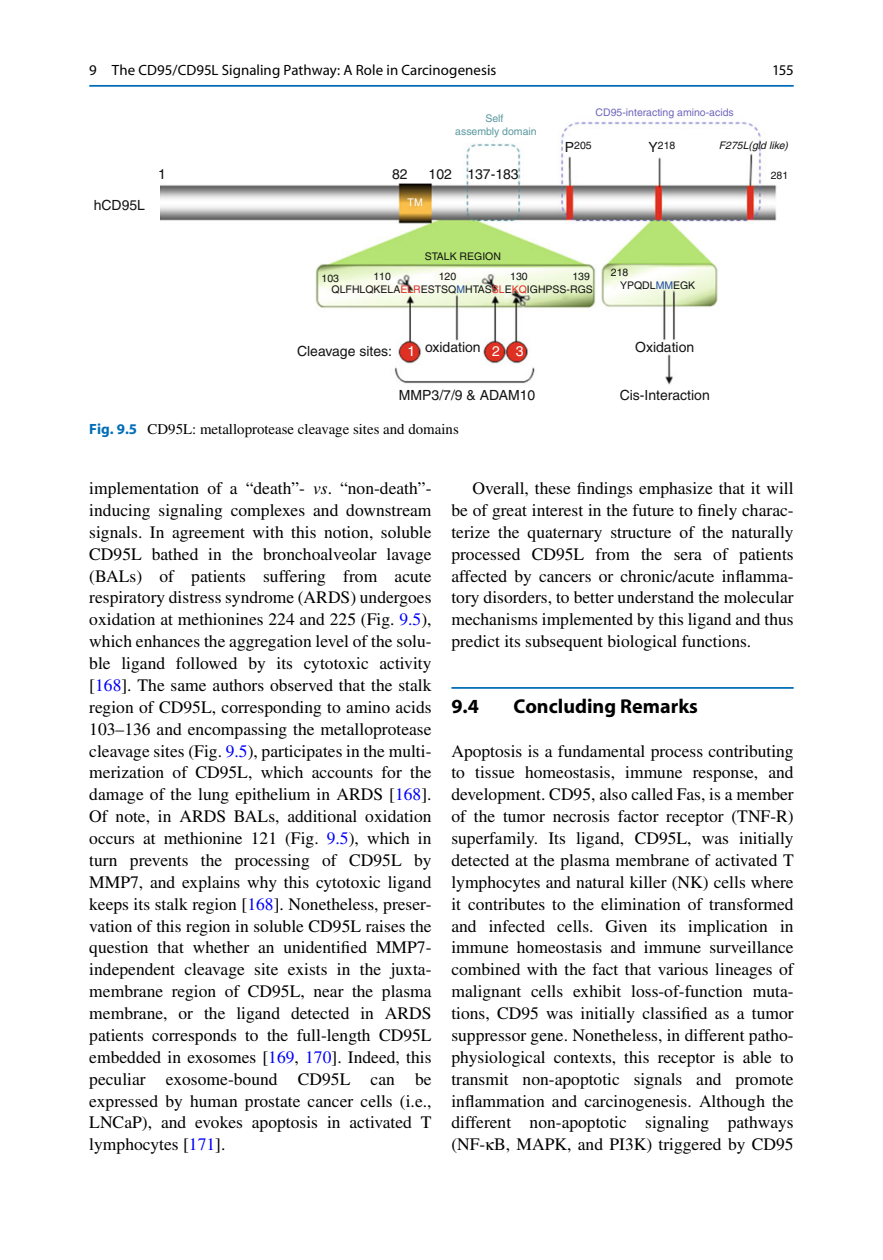
<style>
.page{position:relative;width:883px;height:1260px;background:#fff}
.page>*{position:absolute;margin:0;border:0;box-sizing:border-box;transform-origin:0 0}
.t1{font:700 20.12px "Yphqlb Myriad";color:#000}
.t2{font:17.5px/21.9px "Ntvqxq Times";color:#000;text-align:justify}
.t3{font:14.88px "Qcjsst Myriad";color:#000}
.t4{font:14.88px "Ntvqxq Times";color:#000}
.t5{font:14px "Mghjts Helvetica";color:#131413}
.t6{font:14px "Mghjts Helvetica";color:#fff}
.t7{font:10.5px "Mghjts Helvetica";color:#131413}
.t8{font:10.5px "Mghjts Helvetica";color:#7067bb}
.t9{font:10.5px/12.6px "Mghjts Helvetica";color:#5a999f;text-align:center}
.t10{font:italic 10.5px "Hwhpmm Helvetica";color:#131413}
.t11{font:10.5px "Mghjts Helvetica";color:#fff}
.s1{font-size:14px}
.s2{color:#df3123}
.s3{color:#254ea4}
.s4{font-family:"Yphqlb Myriad";font-weight:700;color:#006db6}
.s5{font-family:"Yljjkw Times";font-style:italic}
.s6{color:#0000fa}
.s7{font-family:"Dhyjgm STIX General"}
</style>
<div class="page">
<hr style="left:451px;top:687px;width:343px;height:2px;background:#006db6">
<img style="left:161px;top:122px;width:616px;height:263px">
<hr style="left:89px;top:85px;width:705px;height:2px;background:#006db6">
<p class="t3" style="left:89px;top:64px;width:409px">9 The CD95/CD95L Signaling Pathway: A Role in Carcinogenesis</p>
<p class="t5" style="left:94px;top:200px;width:53px">hCD95L</p>
<p class="t9" style="left:455px;top:113px;width:83px">Self<br>assembly domain</p>
<p class="t5" style="left:158px;top:169px;width:9px">1</p>
<p class="t5" style="left:392px;top:169px;width:17px">82</p>
<p class="t11" style="left:408px;top:198px;width:17px">TM</p>
<p class="t5" style="left:429px;top:169px;width:92px">102 137-183</p>
<p class="t7" style="left:425px;top:252px;width:78px">STALK REGION</p>
<p class="t8" style="left:596px;top:109px;width:140px">CD95-interacting amino-acids</p>
<p class="t3" style="left:772px;top:64px;width:23px">155</p>
<p class="t7" style="left:565px;top:141px;width:28px"><span class="s1">P</span>205</p>
<p class="t7" style="left:649px;top:141px;width:28px"><span class="s1">Y</span>218</p>
<p class="t10" style="left:719px;top:141px;width:71px">F275L(gld like)</p>
<p class="t7" style="left:771px;top:172px;width:19px">281</p>
<p class="t7" style="left:611px;top:269px;width:19px">218</p>
<p class="t7" style="left:373px;top:273px;width:19px">110</p>
<p class="t7" style="left:439px;top:273px;width:19px">120</p>
<p class="t7" style="left:510px;top:273px;width:19px">130</p>
<p class="t7" style="left:572px;top:273px;width:19px">139</p>
<p class="t7" style="left:322px;top:275px;width:19px">103</p>
<p class="t7" style="left:332px;top:285px;width:263px">QLFHLQKELA<span class="s2">ELR</span>ESTSQ<span class="s3">M</span>HTAS<span class="s2">SL</span>E<span class="s2">KQ</span>IGHPSS-RGS</p>
<p class="t7" style="left:620px;top:281px;width:77px">YPQDL<span class="s3">MM</span>EGK</p>
<p class="t5" style="left:297px;top:346px;width:97px">Cleavage sites:</p>
<p class="t6" style="left:408px;top:346px;width:9px">1</p>
<p class="t6" style="left:492px;top:346px;width:33px">2 3</p>
<p class="t5" style="left:635px;top:342px;width:61px">Oxidation</p>
<p class="t5" style="left:425px;top:342px;width:57px">oxidation</p>
<p class="t5" style="left:399px;top:390px;width:138px">MMP3/7/9 &amp; ADAM10</p>
<p class="t5" style="left:620px;top:390px;width:92px">Cis-Interaction</p>
<p class="t4" style="left:89px;top:424px;width:371px"><span class="s4">Fig. 9.5</span> CD95L: metalloprotease cleavage sites and domains</p>
<p class="t2" style="left:89px;top:479px;width:344px">implementation of a “death”- <span class="s5">vs</span> . “non-death”- inducing signaling complexes and downstream signals. In agreement with this notion, soluble CD95L bathed in the bronchoalveolar lavage (BALs) of patients suffering from acute respiratory distress syndrome (ARDS) undergoes oxidation at methionines 224 and 225 (Fig. <span class="s6">9.5</span> ), which enhances the aggregation level of the solu&shy;ble ligand followed by its cytotoxic activity [ <span class="s6">168</span> ]. The same authors observed that the stalk region of CD95L, corresponding to amino acids 103–136 and encompassing the metalloprotease cleavage sites (Fig. <span class="s6">9.5</span> ), participates in the multi&shy;merization of CD95L, which accounts for the damage of the lung epithelium in ARDS [ <span class="s6">168</span> ].<br>Of note, in ARDS BALs, additional oxidation occurs at methionine 121 (Fig. <span class="s6">9.5</span> ), which in turn prevents the processing of CD95L by MMP7, and explains why this cytotoxic ligand keeps its stalk region [ <span class="s6">168</span> ]. Nonetheless, preser&shy;vation of this region in soluble CD95L raises the question that whether an unidentified MMP7- independent cleavage site exists in the juxta&shy;membrane region of CD95L, near the plasma membrane, or the ligand detected in ARDS patients corresponds to the full-length CD95L embedded in exosomes [ <span class="s6">169</span> , <span class="s6">170</span> ]. Indeed, this peculiar exosome-bound CD95L can be expressed by human prostate cancer cells (i.e., LNCaP), and evokes apoptosis in activated T lymphocytes [ <span class="s6">171</span> ].</p>
<p class="t2" style="left:451px;top:479px;width:344px;text-indent:21px">Overall, these findings emphasize that it will be of great interest in the future to finely charac&shy;terize the quaternary structure of the naturally processed CD95L from the sera of patients affected by cancers or chronic/acute inflamma&shy;tory disorders, to better understand the molecular mechanisms implemented by this ligand and thus predict its subsequent biological functions.</p>
<p class="t1" style="left:451px;top:699px;width:29px">9.4</p>
<p class="t1" style="left:513px;top:699px;width:186px">Concluding Remarks</p>
<p class="t2" style="left:451px;top:741px;width:344px">Apoptosis is a fundamental process contributing to tissue homeostasis, immune response, and development. CD95, also called Fas, is a member of the tumor necrosis factor receptor (TNF-R) superfamily. Its ligand, CD95L, was initially detected at the plasma membrane of activated T lymphocytes and natural killer (NK) cells where it contributes to the elimination of transformed and infected cells. Given its implication in immune homeostasis and immune surveillance combined with the fact that various lineages of malignant cells exhibit loss-of-function muta&shy;tions, CD95 was initially classified as a tumor suppressor gene. Nonetheless, in different patho&shy;physiological contexts, this receptor is able to transmit non-apoptotic signals and promote inflammation and carcinogenesis. Although the different non-apoptotic signaling pathways (NF-<span class="s7">κ</span>B, MAPK, and PI3K) triggered by CD95</p>
</div>
